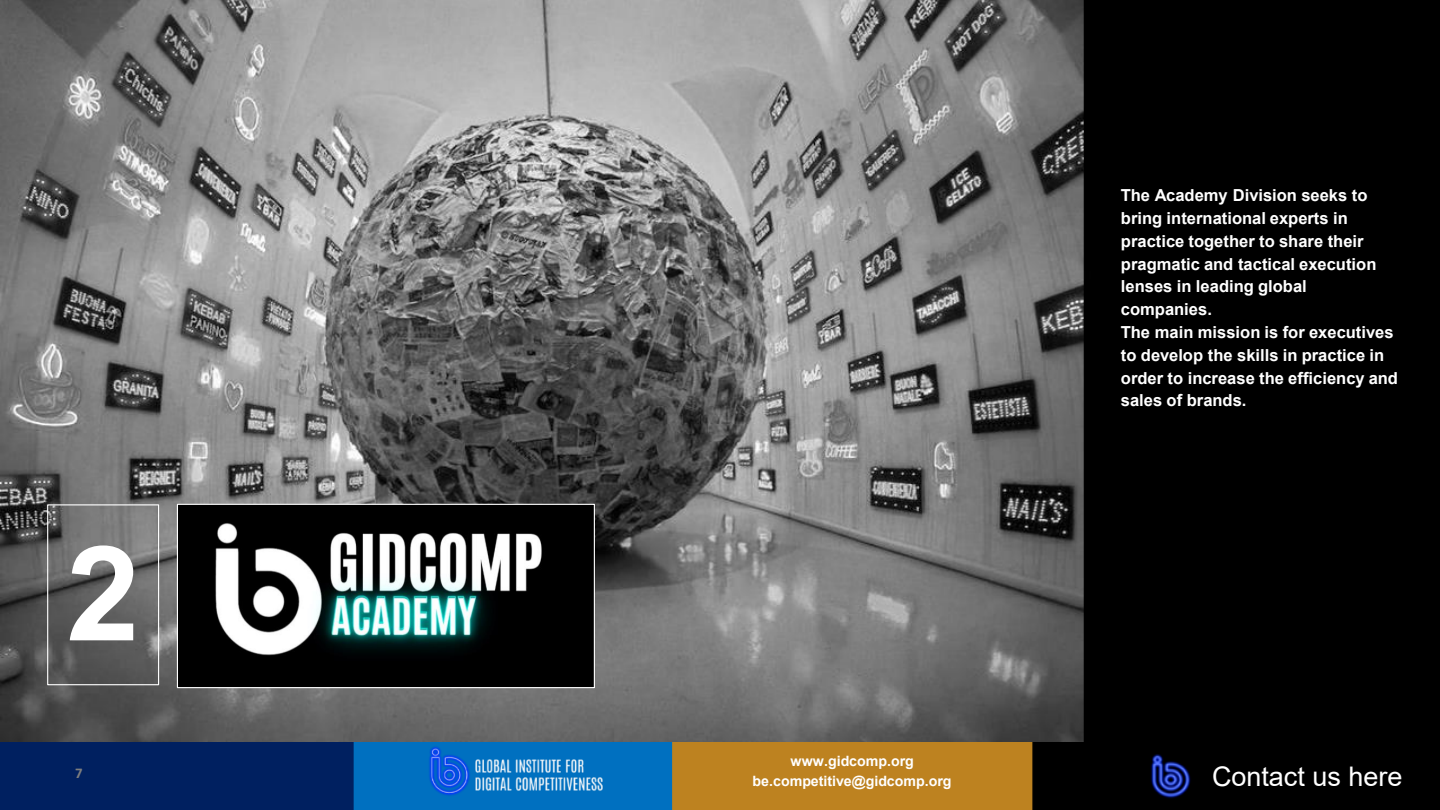
<style>
.page{position:relative;width:1440px;height:810px;background:#fff}
.page>*{position:absolute;margin:0;border:0;box-sizing:border-box;transform-origin:0 0}
.t1{font:700 132px "Arial";color:#fff}
.t2{font:27px "Arial";color:#fff}
.t3{font:700 16.65px "Arial";color:#fff}
.t4{font:700 16.5px/22.8px "Arial";color:#fff}
.t5{font:700 15px "Calibri";color:#7e7e7e}
.t6{font:700 14.25px/19.6px "Arial";color:#fff;text-align:center}
</style>
<div class="page">
<img style="left:0;top:0;width:1440px;height:743px">
<div style="left:47px;top:504px;width:112px;height:181px;border:1px solid #fff"></div>
<img style="left:0;top:743px;width:1440px;height:67px">
<img style="left:423px;top:743px;width:189px;height:67px">
<img style="left:1147px;top:748px;width:59px;height:53px">
<img style="left:179px;top:506px;width:414px;height:180px">
<div style="left:177px;top:504px;width:418px;height:184px;border:1px solid #fff"></div>
<h1 class="t1" style="left:66px;top:501px;width:75px">2</h1>
<p class="t5" style="left:75px;top:763px;width:9px">7</p>
<p class="t4" style="left:1121px;top:184px;width:257px">The Academy Division seeks to bring international experts in practice together to share their pragmatic and tactical execution lenses in leading global</p>
<p class="t3" style="left:1121px;top:298px;width:93px">companies.</p>
<p class="t4" style="left:1121px;top:321px;width:279px">The main mission is for executives to develop the skills in practice in order to increase the efficiency and sales of brands.</p>
<p class="t6" style="left:753px;top:752px;width:200px">www.gidcomp.org be.competitive@gidcomp.org</p>
<h2 class="t2" style="left:1212px;top:758px;width:192px">Contact us here</h2>
</div>
